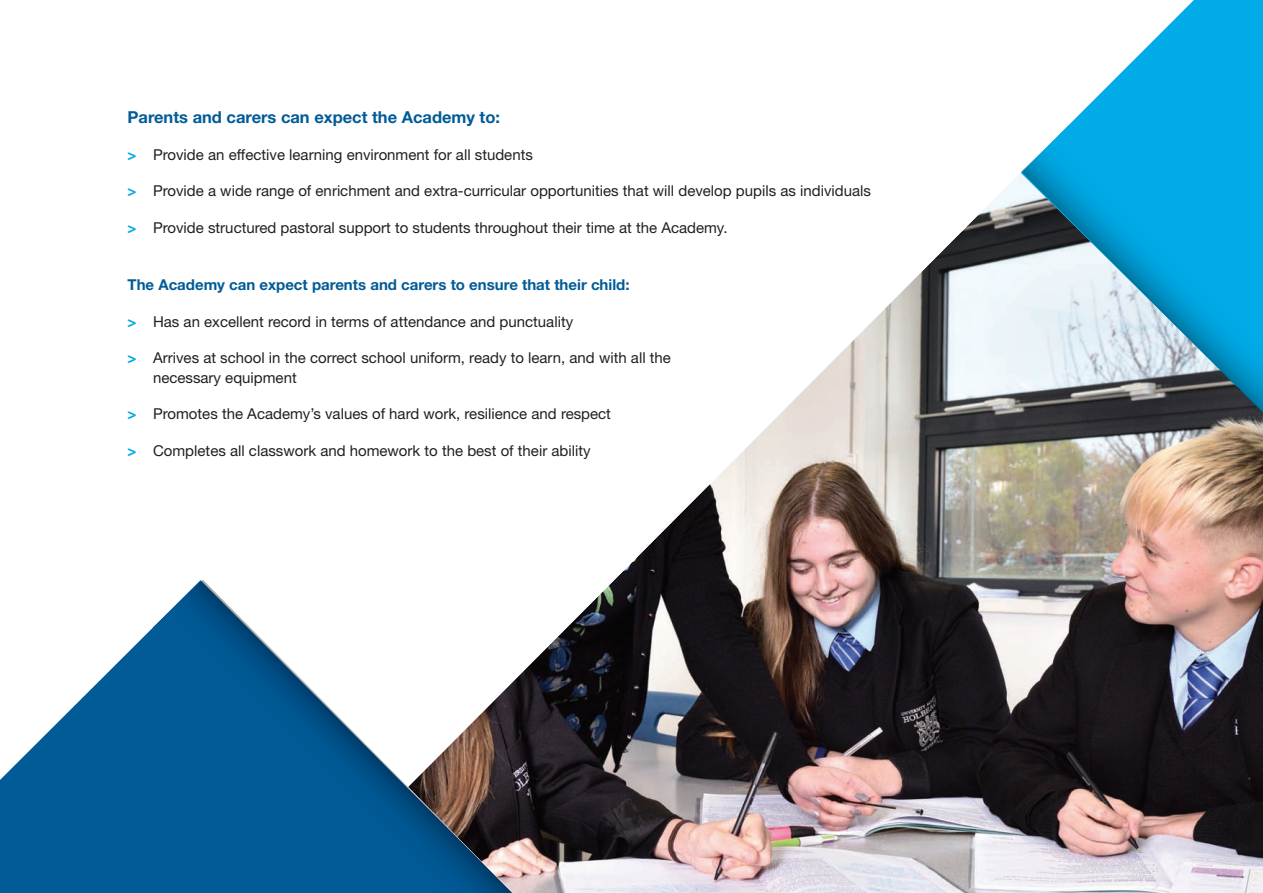
<style>
.page{position:relative;width:1263px;height:893px;background:#fff}
.page>*{position:absolute;margin:0;border:0;box-sizing:border-box;transform-origin:0 0}
.t1{font:700 16.5px "Helvetica Neue LT Std";color:#005b97}
.t2{font:15px/19.5px "Helvetica Neue LT Std";color:#231f20}
.t3{font:700 15px "Helvetica Neue LT Std";color:#005b97}
.s1{font-family:"VAG Rounded";font-weight:700;color:#00abe7}
</style>
<div class="page">
<svg style="left:1069px;top:0;width:194px;height:125px;fill:#00abe7"></svg>
<svg style="left:158px;top:581px;width:250px;height:312px"></svg>
<img style="left:408px;top:173px;width:855px;height:720px">
<img style="left:1022px;top:125px;width:241px;height:519px">
<img style="left:1173px;top:323px;width:66px;height:66px">
<img style="left:1238px;top:388px;width:25px;height:26px">
<svg style="left:0;top:622px;width:158px;height:271px;fill:#005b97"></svg>
<p class="t1" style="left:128px;top:111px;width:374px">Parents and carers can expect the Academy to:</p>
<p class="t2" style="left:128px;top:146px;width:407px"><span class="s1">&gt;</span> Provide an effective learning environment for all students</p>
<p class="t2" style="left:128px;top:182px;width:745px"><span class="s1">&gt;</span> Provide a wide range of enrichment and extra-curricular opportunities that will develop pupils as individuals</p>
<p class="t2" style="left:128px;top:219px;width:601px"><span class="s1">&gt;</span> Provide structured pastoral support to students throughout their time at the Academy.</p>
<p class="t3" style="left:128px;top:280px;width:503px">The Academy can expect parents and carers to ensure that their child:</p>
<p class="t2" style="left:128px;top:313px;width:447px"><span class="s1">&gt;</span> Has an excellent record in terms of attendance and punctuality</p>
<p class="t2" style="left:153px;top:350px;width:519px;text-indent:-26px"><span class="s1">&gt;</span> Arrives at school in the correct school uniform, ready to learn, and with all the necessary equipment</p>
<p class="t2" style="left:128px;top:406px;width:485px"><span class="s1">&gt;</span> Promotes the Academy’s values of hard work, resilience and respect</p>
<p class="t2" style="left:128px;top:442px;width:465px"><span class="s1">&gt;</span> Completes all classwork and homework to the best of their ability</p>
</div>
